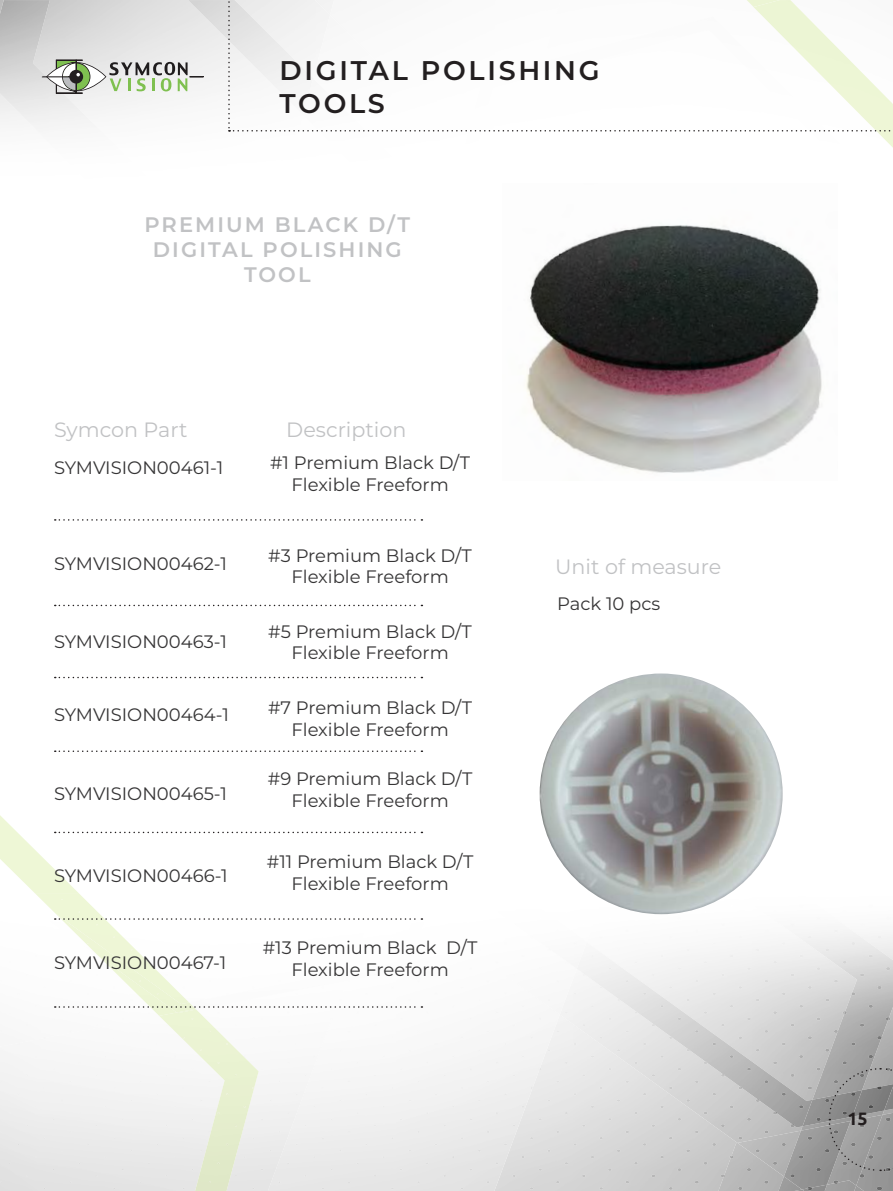
<style>
.page{position:relative;width:893px;height:1191px;background:#fff}
.page>*{position:absolute;margin:0;border:0;box-sizing:border-box;transform-origin:0 0}
.t1{font:600 27px/32.4px "Montserrat";letter-spacing:.1em;color:#231f20}
.t2{font:600 21px/25.2px "Montserrat";letter-spacing:.1em;color:#c1c2c4;text-align:center}
.t3{font:20.7px "Montserrat";color:#c1c2c4}
.t4{font:18px/21.6px "Montserrat";color:#363536;text-align:center}
.t5{font:700 18px "Ubuntu";color:#231e1f}
</style>
<div class="page">
<svg style="left:486px;top:1130px;width:4px;height:3px"></svg>
<img style="left:160px;top:129px;width:126px;height:11px">
<img style="left:0;top:0;width:160px;height:154px">
<img style="left:188px;top:0;width:40px;height:115px">
<img style="left:313px;top:131px;width:65px;height:1px">
<img style="left:754px;top:131px;width:139px;height:17px">
<img style="left:159px;top:1050px;width:100px;height:141px">
<img style="left:79px;top:937px;width:94px;height:50px">
<svg style="left:504px;top:914px;width:389px;height:277px"></svg>
<svg style="left:55px;top:519px;width:361px;height:1px"></svg>
<svg style="left:55px;top:604px;width:361px;height:2px"></svg>
<svg style="left:55px;top:677px;width:361px;height:1px"></svg>
<svg style="left:55px;top:750px;width:361px;height:2px"></svg>
<svg style="left:0;top:815px;width:416px;height:122px"></svg>
<svg style="left:54px;top:987px;width:365px;height:63px"></svg>
<img style="left:540px;top:673px;width:243px;height:241px">
<img style="left:526px;top:225px;width:296px;height:248px">
<svg style="left:228px;top:0;width:665px;height:131px"></svg>
<svg style="left:42px;top:60px;width:161px;height:33px"></svg>
<h1 class="t1" style="left:280px;top:53px;width:322px">DIGITAL POLISHING<br>TOOLS</h1>
<p class="t2" style="left:144px;top:211px;width:267px">PREMIUM BLACK D/T<br>DIGITAL POLISHING<br>TOOL</p>
<p class="t3" style="left:54px;top:415px;width:135px">Symcon Part</p>
<p class="t4" style="left:54px;top:456px;width:171px">SYMVISION00461-1</p>
<p class="t4" style="left:54px;top:552px;width:174px">SYMVISION00462-1</p>
<p class="t4" style="left:54px;top:630px;width:174px">SYMVISION00463-1</p>
<p class="t4" style="left:54px;top:703px;width:176px">SYMVISION00464-1</p>
<p class="t4" style="left:54px;top:782px;width:174px">SYMVISION00465-1</p>
<p class="t4" style="left:54px;top:864px;width:175px">SYMVISION00466-1</p>
<p class="t4" style="left:54px;top:951px;width:174px">SYMVISION00467-1</p>
<p class="t3" style="left:286px;top:415px;width:122px">Description</p>
<p class="t4" style="left:270px;top:451px;width:201px">#1 Premium Black D/T<br>Flexible Freeform</p>
<p class="t4" style="left:268px;top:544px;width:205px">#3 Premium Black D/T<br>Flexible Freeform</p>
<p class="t4" style="left:268px;top:620px;width:205px">#5 Premium Black D/T<br>Flexible Freeform</p>
<p class="t4" style="left:268px;top:696px;width:206px">#7 Premium Black D/T<br>Flexible Freeform</p>
<p class="t4" style="left:268px;top:767px;width:206px">#9 Premium Black D/T<br>Flexible Freeform</p>
<p class="t4" style="left:267px;top:850px;width:208px">#11 Premium Black D/T<br>Flexible Freeform</p>
<p class="t4" style="left:263px;top:936px;width:216px">#13 Premium Black D/T<br>Flexible Freeform</p>
<p class="t3" style="left:555px;top:552px;width:168px">Unit of measure</p>
<p class="t4" style="left:557px;top:592px;width:105px">Pack 10 pcs</p>
<p class="t5" style="left:847px;top:1107px;width:22px">15</p>
</div>
